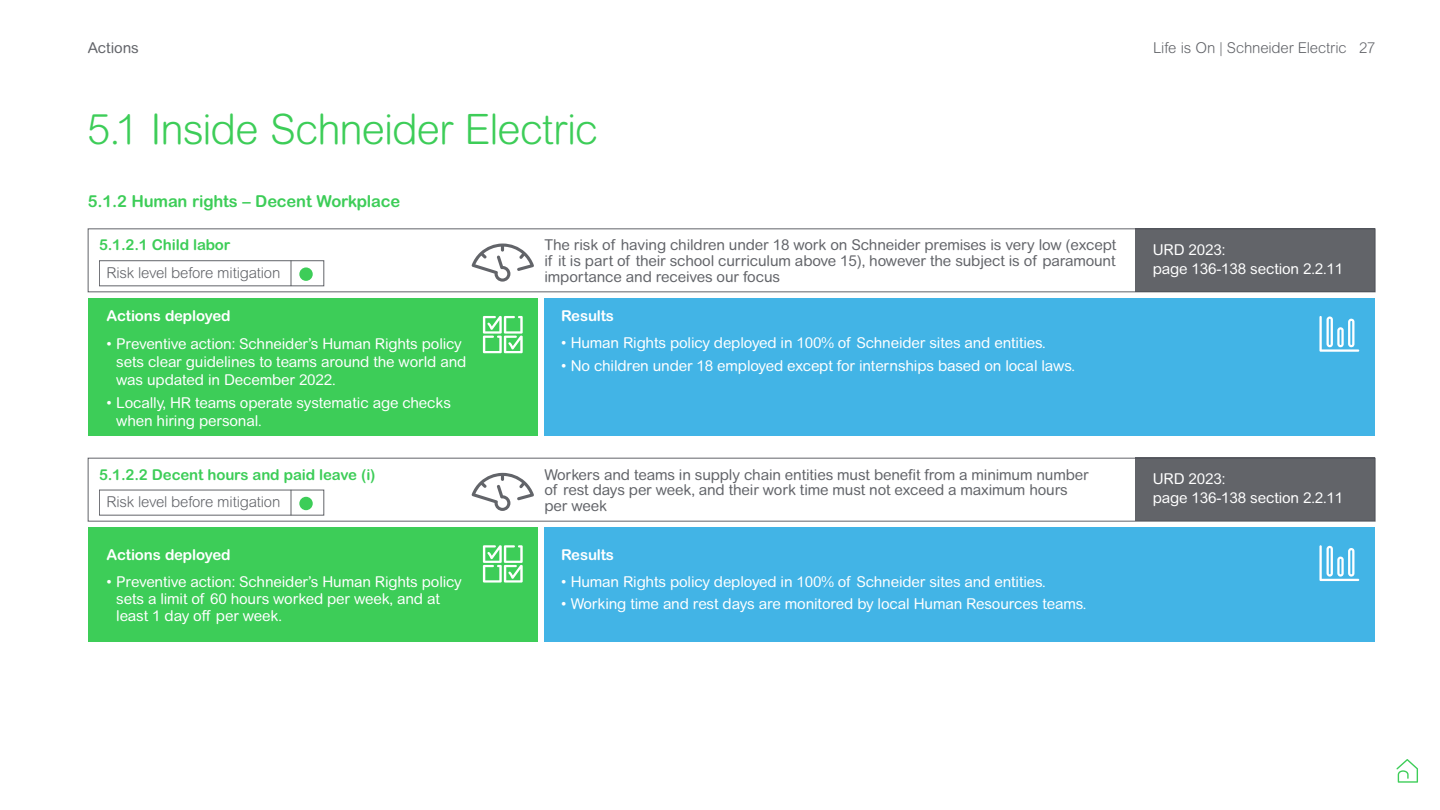
<style>
.page{position:relative;width:1440px;height:810px;background:#fff}
.page>*{position:absolute;margin:0;border:0;box-sizing:border-box;transform-origin:0 0}
.t1{font:300 42px "Arial Rounded MT Pro";letter-spacing:-.025em;color:#3dcd58}
.t2{font:700 16.5px "Arial Rounded MT Pro";letter-spacing:-.01em;color:#3dcd58}
.t3{font:15px/18px "Arial Rounded MT Pro";letter-spacing:-.01em;color:#fff}
.t4{font:15px/15.8px "Arial Rounded MT Pro";letter-spacing:-.01em;color:#626469;text-align:justify}
.t5{font:300 15px "Arial Rounded MT Pro";letter-spacing:-.01em;color:#626469}
.t6{font:700 15px "Arial Rounded MT Pro";letter-spacing:-.01em;color:#3dcd58}
.t7{font:700 15px "Arial Rounded MT Pro";letter-spacing:-.01em;color:#fff}
</style>
<div class="page">
<svg style="left:1396px;top:759px;width:22px;height:24px"></svg>
<div style="left:88px;top:298px;width:450px;height:138px;background:#3dcd58"></div>
<div style="left:88px;top:527px;width:450px;height:115px;background:#3dcd58"></div>
<div style="left:544px;top:298px;width:832px;height:138px;background:#42b4e6"></div>
<div style="left:544px;top:527px;width:832px;height:115px;background:#42b4e6"></div>
<div style="left:88px;top:228px;width:1288px;height:64px;border:1px solid #626469"></div>
<div style="left:88px;top:458px;width:1288px;height:64px;border:1px solid #626469"></div>
<div style="left:1136px;top:228px;width:239px;height:64px;background:#626469"></div>
<div style="left:1136px;top:458px;width:239px;height:63px;background:#626469"></div>
<div style="left:99px;top:261px;width:225px;height:25px;border:1px solid #626469"></div>
<svg style="left:291px;top:261px;width:1px;height:25px"></svg>
<svg style="left:291px;top:490px;width:1px;height:25px"></svg>
<div style="left:299px;top:267px;width:14px;height:14px;background:#3dcd58;border-radius:50%"></div>
<div style="left:299px;top:497px;width:14px;height:13px;background:#3dcd58;border-radius:50%"></div>
<svg style="left:1319px;top:316px;width:40px;height:36px"></svg>
<svg style="left:1319px;top:545px;width:40px;height:36px"></svg>
<svg style="left:483px;top:316px;width:40px;height:37px"></svg>
<svg style="left:483px;top:545px;width:40px;height:38px"></svg>
<svg style="left:472px;top:244px;width:62px;height:38px"></svg>
<svg style="left:472px;top:473px;width:62px;height:38px"></svg>
<p class="t4" style="left:88px;top:40px;width:53px">Actions</p>
<h1 class="t1" style="left:87px;top:105px;width:513px">5.1 Inside Schneider Electric</h1>
<p class="t2" style="left:88px;top:191px;width:314px">5.1.2 Human rights – Decent Workplace</p>
<p class="t6" style="left:99px;top:236px;width:133px">5.1.2.1 Child labor</p>
<p class="t5" style="left:106px;top:264px;width:175px">Risk level before mitigation</p>
<p class="t7" style="left:106px;top:307px;width:126px">Actions deployed</p>
<p class="t3" style="left:116px;top:335px;width:352px;text-indent:-10px">• Preventive action: Schneider’s Human Rights policy sets clear guidelines to teams around the world and was updated in December 2022.</p>
<p class="t3" style="left:116px;top:394px;width:336px;text-indent:-10px">• Locally, HR teams operate systematic age checks when hiring personal.</p>
<p class="t6" style="left:99px;top:465px;width:278px">5.1.2.2 Decent hours and paid leave (i)</p>
<p class="t5" style="left:106px;top:493px;width:175px">Risk level before mitigation</p>
<p class="t7" style="left:106px;top:546px;width:126px">Actions deployed</p>
<p class="t3" style="left:116px;top:573px;width:347px;line-height:17.2px;text-indent:-10px">• Preventive action: Schneider’s Human Rights policy sets a limit of 60 hours worked per week, and at least 1 day off per week.</p>
<p class="t4" style="left:544px;top:238px;width:573px">The risk of having children under 18 work on Schneider premises is very low (except if it is part of their school curriculum above 15), however the subject is of paramount importance and receives our focus</p>
<p class="t7" style="left:561px;top:307px;width:55px">Results</p>
<p class="t3" style="left:561px;top:334px;width:486px">• Human Rights policy deployed in 100% of Schneider sites and entities.</p>
<p class="t3" style="left:561px;top:357px;width:516px">• No children under 18 employed except for internships based on local laws.</p>
<p class="t4" style="left:544px;top:467px;width:546px;text-align:left">Workers and teams in supply chain entities must benefit from a minimum number of rest days per week, and their work time must not exceed a maximum hours per week</p>
<p class="t7" style="left:561px;top:546px;width:55px">Results</p>
<p class="t3" style="left:561px;top:573px;width:486px">• Human Rights policy deployed in 100% of Schneider sites and entities.</p>
<p class="t3" style="left:561px;top:596px;width:527px">• Working time and rest days are monitored by local Human Resources teams.</p>
<p class="t5" style="left:1153px;top:39px;width:224px">Life is On | Schneider Electric 27</p>
<p class="t3" style="left:1153px;top:241px;width:192px;line-height:18.8px">URD 2023:<br>page 136-138 section 2.2.11</p>
<p class="t3" style="left:1153px;top:470px;width:192px;line-height:18.8px">URD 2023:<br>page 136-138 section 2.2.11</p>
</div>
